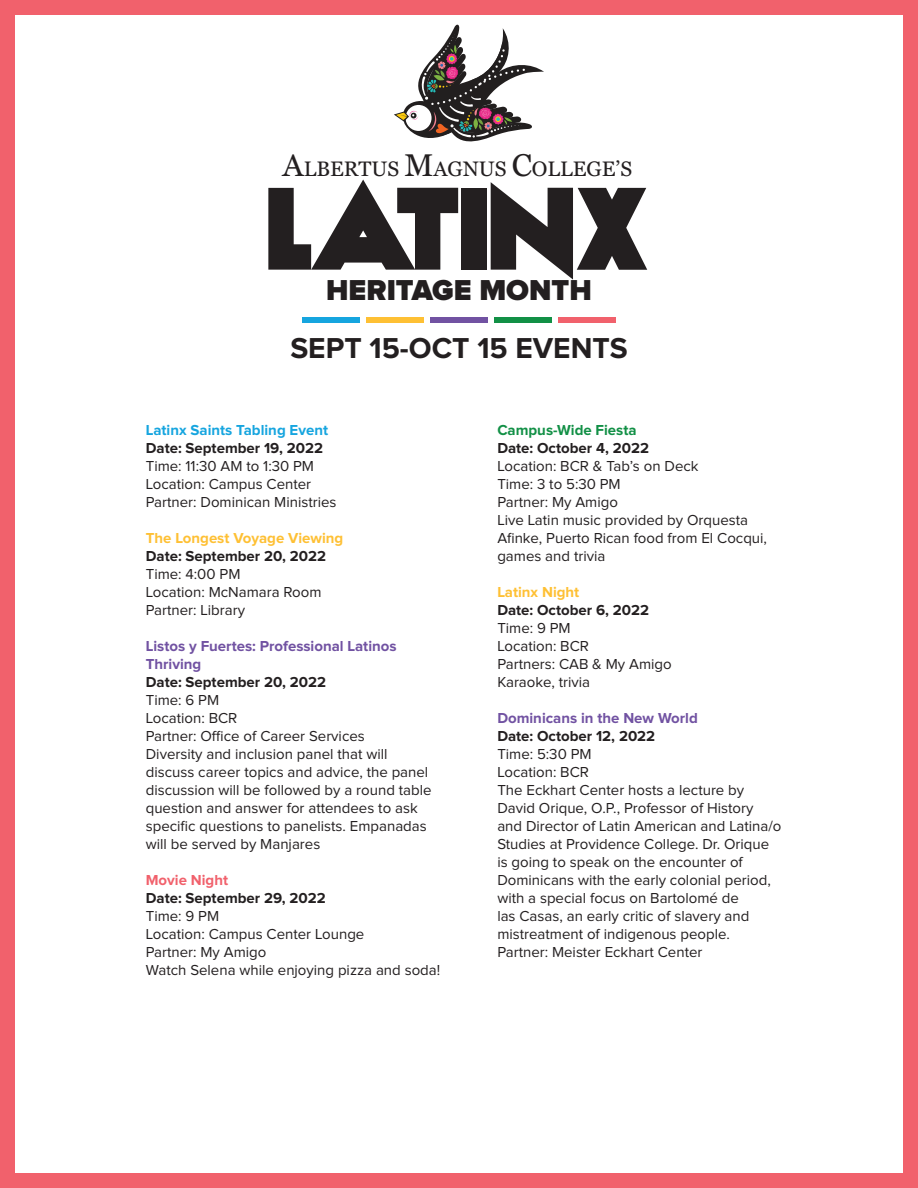
<style>
.page{position:relative;width:918px;height:1188px;background:#fff}
.page>*{position:absolute;margin:0;border:0;box-sizing:border-box;transform-origin:0 0}
.t1{font:119.55px "Kilo Gram";color:#231f20}
.t2{font:700 54px "Proxima Nova";color:#16a5df;scale:2 1}
.t3{font:700 29.85px "Proxima Nova";color:#231f20}
.t4{font:900 29.85px "Proxima Nova";color:#231f20}
.t5{font:21px "Georgia";color:#231f20}
.t6{font:15px/18px "Proxima Nova";color:#231f20}
.t7{font:700 15px "Proxima Nova";color:#231f20}
.t8{font:700 15px/18px "Proxima Nova";color:#7152a2}
.t9{font:700 15px "Proxima Nova";color:#fec034}
.t10{font:700 15px "Proxima Nova";color:#16a5df}
.t11{font:700 15px "Proxima Nova";color:#129046}
.t12{font:700 15px "Proxima Nova";color:#f1616c}
.s1{font-size:31.5px}
.s2{color:#fec034}
.s3{color:#7152a2}
.s4{color:#129046}
.s5{color:#f1616c}
</style>
<div class="page">
<svg style="left:394px;top:24px;width:150px;height:118px"></svg>
<div style="left:0;top:0;width:918px;height:1188px;border:15px solid #f1616c"></div>
<p class="t5" style="left:283px;top:156px;width:351px"><span class="s1">A</span>LBERTUS <span class="s1">M</span>AGNUS <span class="s1">C</span>OLLEGE’S</p>
<p class="t1" style="left:268px;top:155px;width:383px">LATINX</p>
<p class="t4" style="left:326px;top:276px;width:267px">HERITAGE MONTH</p>
<p class="t3" style="left:290px;top:334px;width:339px">SEPT 15-OCT 15 EVENTS</p>
<p class="t2" style="left:299px;top:290px;width:162px">–<span class="s2">–</span><span class="s3">–</span><span class="s4">–</span><span class="s5">–</span></p>
<p class="t10" style="left:146px;top:423px;width:184px">Latinx Saints Tabling Event</p>
<p class="t7" style="left:146px;top:441px;width:179px">Date: September 19, 2022</p>
<p class="t6" style="left:146px;top:458px;width:170px">Time: 11:30 AM to 1:30 PM</p>
<p class="t6" style="left:146px;top:476px;width:167px">Location: Campus Center</p>
<p class="t6" style="left:146px;top:494px;width:192px">Partner: Dominican Ministries</p>
<p class="t9" style="left:146px;top:531px;width:199px">The Longest Voyage Viewing</p>
<p class="t7" style="left:146px;top:549px;width:182px">Date: September 20, 2022</p>
<p class="t6" style="left:146px;top:566px;width:96px">Time: 4:00 PM</p>
<p class="t6" style="left:146px;top:584px;width:177px">Location: McNamara Room</p>
<p class="t6" style="left:146px;top:602px;width:101px">Partner: Library</p>
<p class="t8" style="left:146px;top:638px;width:252px">Listos y Fuertes: Professional Latinos<br>Thriving</p>
<p class="t7" style="left:146px;top:675px;width:182px">Date: September 20, 2022</p>
<p class="t6" style="left:146px;top:692px;width:75px">Time: 6 PM</p>
<p class="t6" style="left:146px;top:710px;width:93px">Location: BCR</p>
<p class="t6" style="left:146px;top:728px;width:221px">Partner: Office of Career Services</p>
<p class="t6" style="left:146px;top:746px;width:287px">Diversity and inclusion panel that will discuss career topics and advice, the panel discussion will be followed by a round table question and answer for attendees to ask specific questions to panelists. Empanadas will be served by Manjares</p>
<p class="t12" style="left:146px;top:873px;width:84px">Movie Night</p>
<p class="t7" style="left:146px;top:891px;width:182px">Date: September 29, 2022</p>
<p class="t6" style="left:146px;top:908px;width:75px">Time: 9 PM</p>
<p class="t6" style="left:146px;top:926px;width:220px">Location: Campus Center Lounge</p>
<p class="t6" style="left:146px;top:944px;width:122px">Partner: My Amigo</p>
<p class="t6" style="left:146px;top:962px;width:296px">Watch Selena while enjoying pizza and soda!</p>
<p class="t11" style="left:497px;top:423px;width:141px">Campus-Wide Fiesta</p>
<p class="t7" style="left:497px;top:441px;width:153px">Date: October 4, 2022</p>
<p class="t6" style="left:497px;top:458px;width:203px">Location: BCR &amp; Tab’s on Deck</p>
<p class="t6" style="left:497px;top:476px;width:125px">Time: 3 to 5:30 PM</p>
<p class="t6" style="left:497px;top:494px;width:122px">Partner: My Amigo</p>
<p class="t6" style="left:497px;top:512px;width:271px">Live Latin music provided by Orquesta<br>Afinke, Puerto Rican food from El Cocqui, games and trivia</p>
<p class="t9" style="left:497px;top:585px;width:84px">Latinx Night</p>
<p class="t7" style="left:497px;top:603px;width:153px">Date: October 6, 2022</p>
<p class="t6" style="left:497px;top:620px;width:75px">Time: 9 PM</p>
<p class="t6" style="left:497px;top:638px;width:93px">Location: BCR</p>
<p class="t6" style="left:497px;top:656px;width:176px">Partners: CAB &amp; My Amigo</p>
<p class="t6" style="left:497px;top:674px;width:94px">Karaoke, trivia</p>
<p class="t8" style="left:497px;top:710px;width:202px">Dominicans in the New World</p>
<p class="t7" style="left:497px;top:729px;width:159px">Date: October 12, 2022</p>
<p class="t6" style="left:497px;top:746px;width:96px">Time: 5:30 PM</p>
<p class="t6" style="left:497px;top:764px;width:93px">Location: BCR</p>
<p class="t6" style="left:497px;top:782px;width:286px">The Eckhart Center hosts a lecture by David Orique, O.P., Professor of History and Director of Latin American and Latina/o Studies at Providence College. Dr. Orique is going to speak on the encounter of Dominicans with the early colonial period, with a special focus on Bartolomé de<br>las Casas, an early critic of slavery and mistreatment of indigenous people.</p>
<p class="t6" style="left:497px;top:944px;width:207px">Partner: Meister Eckhart Center</p>
</div>
